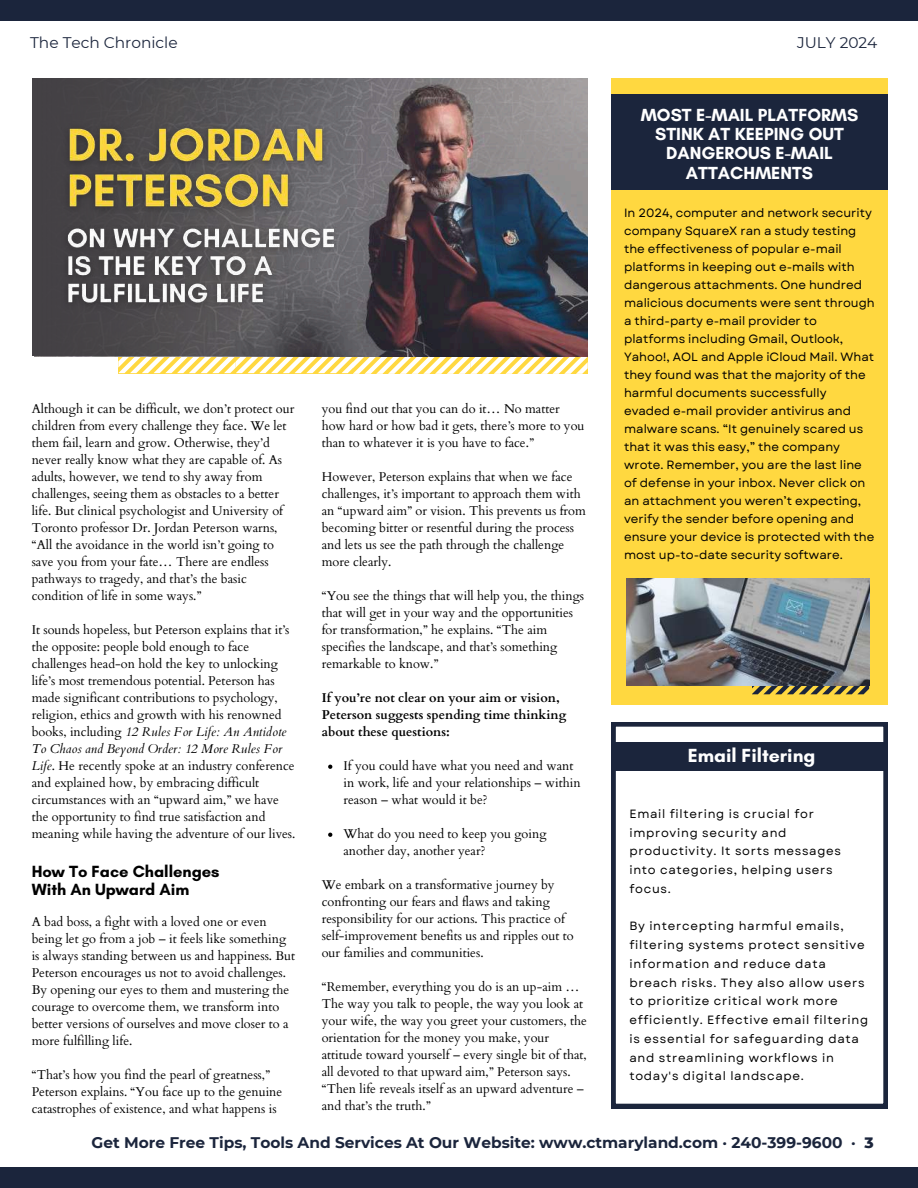
<style>
.page{position:relative;width:918px;height:1188px;background:#fff}
.page>*{position:absolute;margin:0;border:0;box-sizing:border-box;transform-origin:0 0}
.t1{font:700 19.35px "Glacial Indifference";color:#fff}
.t2{font:700 17.85px/19.2px "Glacial Indifference";color:#fff;text-align:center}
.t3{font:700 16.5px/18px "Glacial Indifference";color:#000}
.t4{font:700 15.45px "Montserrat";color:#1b253c}
.t5{font:15.45px "Montserrat";color:#1b253c}
.t6{font:12.75px/17px "Cardo";color:#000}
.t7{font:700 12.75px/17px "Cardo";color:#000}
.t8{font:12px/18px "Garet";color:#000}
.t9{font:12px/18.8px "Garet";letter-spacing:.06em;color:#000}
.s1{font-style:italic}
.s2{font-weight:800}
</style>
<div class="page">
<div style="left:0;top:1px;width:918px;height:20px;background:#1b253c"></div>
<div style="left:0;top:1168px;width:918px;height:20px;background:#1b253c"></div>
<div style="left:611px;top:78px;width:277px;height:627px;background:#ffd840"></div>
<svg style="left:752px;top:685px;width:117px;height:9px"></svg>
<div style="left:611px;top:94px;width:277px;height:95px;background:#1b253c"></div>
<svg style="left:611px;top:722px;width:277px;height:386px"></svg>
<div style="left:611px;top:742px;width:277px;height:28px;background:#1b253c"></div>
<svg style="left:119px;top:356px;width:469px;height:18px"></svg>
<img style="left:353px;top:78px;width:235px;height:278px">
<svg style="left:33px;top:78px;width:320px;height:278px;background:#504e52"></svg>
<svg style="left:328px;top:765px;width:4px;height:4px"></svg>
<svg style="left:328px;top:833px;width:4px;height:4px"></svg>
<img style="left:56px;top:116px;width:291px;height:200px">
<img style="left:626px;top:578px;width:243px;height:107px">
<p class="t5" style="left:30px;top:33px;width:149px">The Tech Chronicle</p>
<p class="t5" style="left:797px;top:33px;width:82px">JULY 2024</p>
<p class="t6" style="left:32px;top:400px;width:264px">Although it can be difficult, we don’t protect our children from every challenge they face. We let them fail, learn and grow. Otherwise, they’d never really know what they are capable of. As adults, however, we tend to shy away from challenges, seeing them as obstacles to a better life. But clinical psychologist and University of Toronto professor Dr. Jordan Peterson warns, “All the avoidance in the world isn’t going to save you from your fate… There are endless pathways to tragedy, and that’s the basic condition of life in some ways.”</p>
<p class="t6" style="left:32px;top:621px;width:265px">It sounds hopeless, but Peterson explains that it’s the opposite: people bold enough to face challenges head-on hold the key to unlocking life’s most tremendous potential. Peterson has made significant contributions to psychology, religion, ethics and growth with his renowned books, including <span class="s1">12 Rules For Life: An Antidote To Chaos and Beyond Order: 12 More Rules For Life</span>. He recently spoke at an industry conference and explained how, by embracing difficult circumstances with an “upward aim,” we have the opportunity to find true satisfaction and meaning while having the adventure of our lives.</p>
<p class="t3" style="left:32px;top:862px;width:189px">How To Face Challenges<br>With An Upward Aim</p>
<p class="t6" style="left:32px;top:913px;width:265px">A bad boss, a fight with a loved one or even being let go from a job – it feels like something is always standing between us and happiness. But Peterson encourages us not to avoid challenges.<br>By opening our eyes to them and mustering the courage to overcome them, we transform into better versions of ourselves and move closer to a more fulfilling life.</p>
<p class="t6" style="left:32px;top:1066px;width:252px">“That’s how you find the pearl of greatness,”<br>Peterson explains. “You face up to the genuine catastrophes of existence, and what happens is</p>
<p class="t6" style="left:322px;top:400px;width:264px">you find out that you can do it… No matter how hard or how bad it gets, there’s more to you than to whatever it is you have to face.”</p>
<p class="t6" style="left:322px;top:468px;width:266px">However, Peterson explains that when we face challenges, it’s important to approach them with an “upward aim” or vision. This prevents us from becoming bitter or resentful during the process and lets us see the path through the challenge more clearly.</p>
<p class="t6" style="left:322px;top:587px;width:264px">“You see the things that will help you, the things that will get in your way and the opportunities for transformation,” he explains. “The aim specifies the landscape, and that’s something remarkable to know.”</p>
<p class="t7" style="left:322px;top:689px;width:246px">If you’re not clear on your aim or vision,<br>Peterson suggests spending time thinking about these questions:</p>
<p class="t6" style="left:343px;top:757px;width:239px">If you could have what you need and want in work, life and your relationships – within reason – what would it be?</p>
<p class="t6" style="left:343px;top:825px;width:205px">What do you need to keep you going another day, another year?</p>
<p class="t6" style="left:322px;top:876px;width:254px">We embark on a transformative journey by confronting our fears and flaws and taking responsibility for our actions. This practice of self-improvement benefits us and ripples out to our families and communities.</p>
<p class="t6" style="left:322px;top:978px;width:267px">“Remember, everything you do is an up-aim … The way you talk to people, the way you look at your wife, the way you greet your customers, the orientation for the money you make, your attitude toward yourself – every single bit of that, all devoted to that upward aim,” Peterson says. “Then life reveals itself as an upward adventure – and that’s the truth.”</p>
<h2 class="t2" style="left:641px;top:105px;width:219px">MOST E-MAIL PLATFORMS<br>STINK AT KEEPING OUT<br>DANGEROUS E-MAIL<br>ATTACHMENTS</h2>
<p class="t8" style="left:624px;top:204px;width:252px">In 2024, computer and network security company SquareX ran a study testing the effectiveness of popular e-mail platforms in keeping out e-mails with dangerous attachments. One hundred malicious documents were sent through a third-party e-mail provider to platforms including Gmail, Outlook, Yahoo!, AOL and Apple iCloud Mail. What they found was that the majority of the harmful documents successfully evaded e-mail provider antivirus and malware scans. “It genuinely scared us that it was this easy,” the company wrote. Remember, you are the last line of defense in your inbox. Never click on an attachment you weren’t expecting, verify the sender before opening and ensure your device is protected with the most up-to-date security software.</p>
<h1 class="t1" style="left:688px;top:743px;width:129px">Email Filtering</h1>
<p class="t9" style="left:629px;top:804px;width:213px">Email filtering is crucial for improving security and productivity. It sorts messages into categories, helping users focus.</p>
<p class="t9" style="left:629px;top:917px;width:240px">By intercepting harmful emails, filtering systems protect sensitive information and reduce data breach risks. They also allow users to prioritize critical work more efficiently. Effective email filtering is essential for safeguarding data and streamlining workflows in today's digital landscape.</p>
<p class="t4" style="left:92px;top:1133px;width:784px">Get More Free Tips, Tools And Services At Our Website: www.ctmaryland.com · 240-399-9600 · <span class="s2">3</span></p>
</div>
